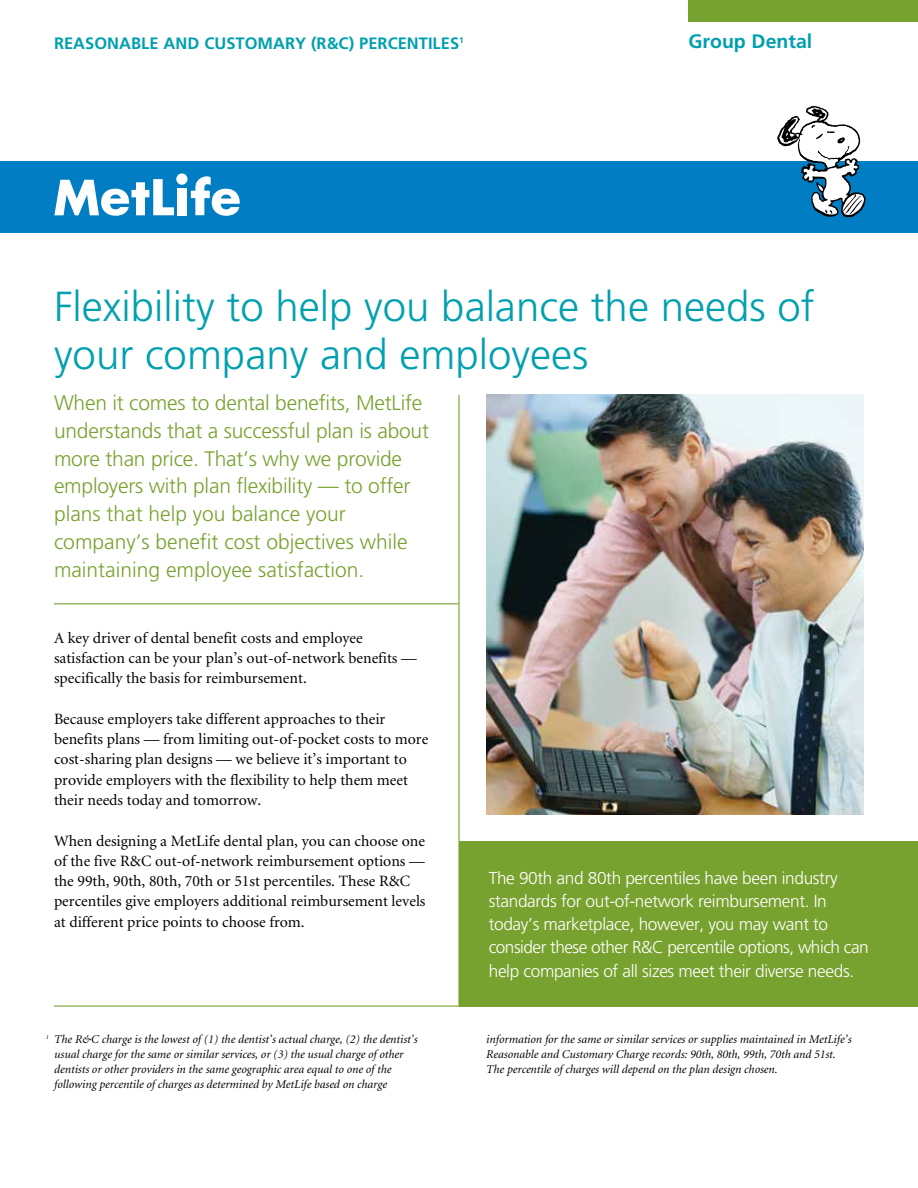
<style>
.page{position:relative;width:918px;height:1188px;background:#fff}
.page>*{position:absolute;margin:0;border:0;box-sizing:border-box;transform-origin:0 0}
.t1{font:300 42px/48px "Frutiger";color:#00a0af}
.t2{font:300 21px/27.8px "Frutiger";letter-spacing:-.01em;color:#78a22f}
.t3{font:700 19.5px "Frutiger";color:#00a0af}
.t4{font:300 17.25px/23.2px "Frutiger";letter-spacing:-.02em;color:#fff}
.t5{font:700 16.5px "Frutiger";color:#00a0af}
.t6{font:15.75px/20.2px "Minion";color:#000}
.t7{font:italic 12px/15px "Minion";color:#000}
</style>
<div class="page">
<hr style="left:458px;top:395px;width:2px;height:611px;background:#78a22f">
<hr style="left:54px;top:603px;width:405px;height:1px;background:#78a22f">
<hr style="left:54px;top:1006px;width:864px;height:1px;background:#78a22f">
<img style="left:486px;top:395px;width:378px;height:419px">
<div style="left:459px;top:841px;width:459px;height:166px;background:#78a22f"></div>
<div style="left:688px;top:0;width:230px;height:22px;background:#78a22f"></div>
<div style="left:0;top:161px;width:918px;height:72px;background:#007dc3"></div>
<svg style="left:191px;top:176px;width:49px;height:40px"></svg>
<svg style="left:54px;top:179px;width:120px;height:37px"></svg>
<div style="left:177px;top:188px;width:9px;height:27px;background:#fff"></div>
<div style="left:176px;top:173px;width:12px;height:12px;background:#fff;border-radius:50%"></div>
<svg style="left:777px;top:106px;width:89px;height:111px"></svg>
<p class="t5" style="left:54px;top:34px;width:411px">REASONABLE AND CUSTOMARY (R&amp;C) PERCENTILES<sup>1</sup></p>
<p class="t3" style="left:688px;top:30px;width:125px">Group Dental</p>
<h1 class="t1" style="left:54px;top:282px;width:762px">Flexibility to help you balance the needs of your company and employees</h1>
<p class="t2" style="left:54px;top:389px;width:377px">When it comes to dental benefits, MetLife understands that a successful plan is about more than price. That’s why we provide employers with plan flexibility — to offer plans that help you balance your company’s benefit cost objectives while maintaining employee satisfaction.</p>
<p class="t6" style="left:54px;top:628px;width:364px">A key driver of dental benefit costs and employee satisfaction can be your plan’s out-of-network benefits — specifically the basis for reimbursement.</p>
<p class="t6" style="left:54px;top:709px;width:376px">Because employers take different approaches to their benefits plans — from limiting out-of-pocket costs to more cost-sharing plan designs — we believe it’s important to provide employers with the flexibility to help them meet their needs today and tomorrow.</p>
<p class="t6" style="left:54px;top:831px;width:373px">When designing a MetLife dental plan, you can choose one of the five R&amp;C out-of-network reimbursement options — the 99th, 90th, 80th, 70th or 51st percentiles. These R&amp;C percentiles give employers additional reimbursement levels at different price points to choose from.</p>
<p class="t4" style="left:489px;top:866px;width:381px">The 90th and 80th percentiles have been industry standards for out-of-network reimbursement. In today’s marketplace, however, you may want to consider these other R&amp;C percentile options, which can help companies of all sizes meet their diverse needs.</p>
<p class="t7" style="left:54px;top:1032px;width:365px;text-indent:-8px"><sup>1</sup> The R&amp;C charge is the lowest of (1) the dentist’s actual charge, (2) the dentist’s usual charge for the same or similar services, or (3) the usual charge of other dentists or other providers in the same geographic area equal to one of the following percentile of charges as determined by MetLife based on charge</p>
<p class="t7" style="left:486px;top:1032px;width:367px">information for the same or similar services or supplies maintained in MetLife’s<br>Reasonable and Customary Charge records: 90th, 80th, 99th, 70th and 51st.<br>The percentile of charges will depend on the plan design chosen.</p>
</div>
